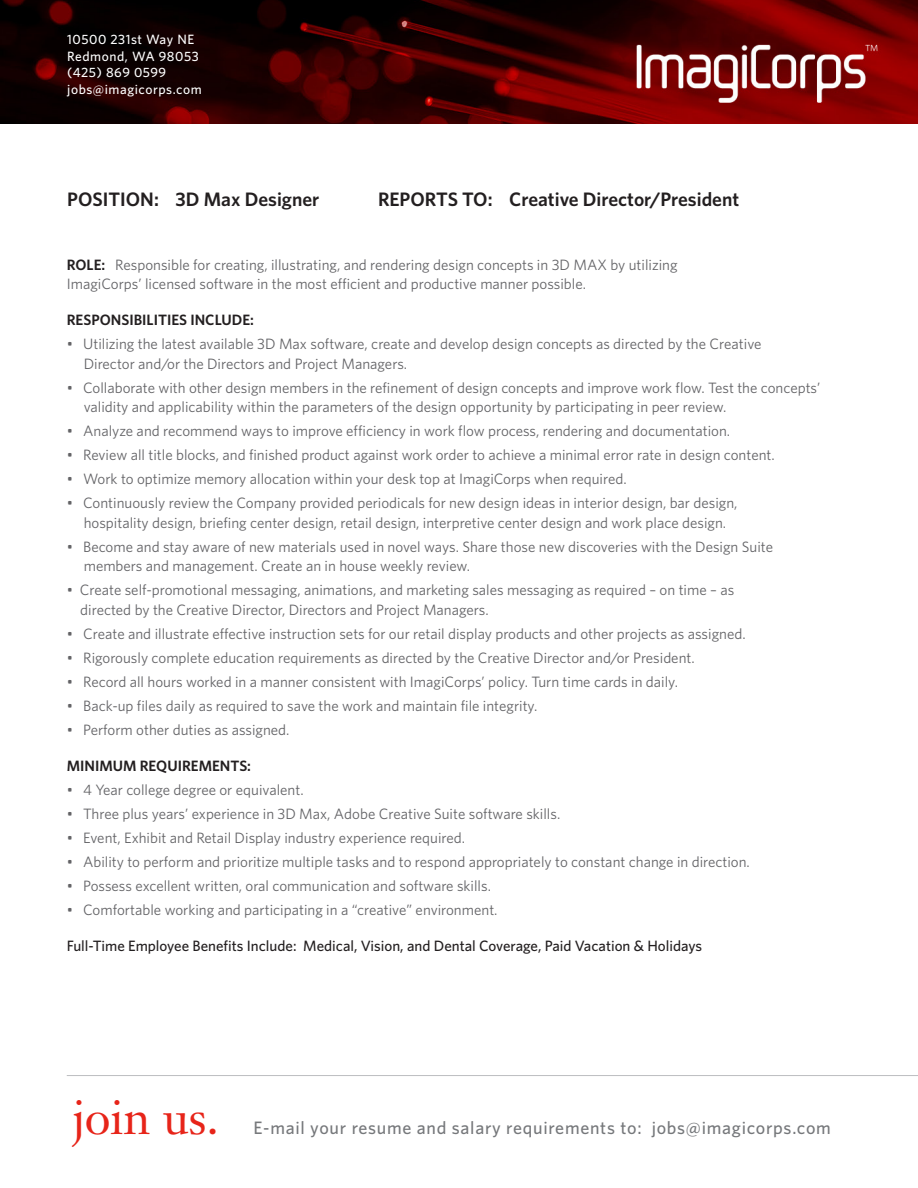
<style>
.page{position:relative;width:918px;height:1188px;background:#fff}
.page>*{position:absolute;margin:0;border:0;box-sizing:border-box;transform-origin:0 0}
.t1{font:48px "Janson Text";color:#e72419}
.t2{font:600 19.5px "Whitney";color:#231f20}
.t3{font:500 18px "Whitney";letter-spacing:.04em;color:#76787b}
.t4{font:15px/19.5px "Whitney";color:#636366}
.t5{font:500 15px "Whitney";color:#231f20}
.t6{font:600 15px "Whitney";color:#231f20}
.t7{font:500 13.5px "Whitney";letter-spacing:.04em;color:#fff}
.s1{font-weight:600;color:#231f20}
</style>
<div class="page">
<img style="left:0;top:0;width:918px;height:123px">
<hr style="left:67px;top:1075px;width:851px;height:1px;background:#bcbdc0">
<p class="t7" style="left:67px;top:31px;width:128px">10500 231st Way NE</p>
<p class="t7" style="left:67px;top:47px;width:133px">Redmond, WA 98053</p>
<p class="t7" style="left:67px;top:64px;width:100px">(425) 869 0599</p>
<p class="t7" style="left:67px;top:80px;width:136px">jobs@imagicorps.com</p>
<p class="t2" style="left:67px;top:186px;width:254px">POSITION: 3D Max Designer</p>
<p class="t2" style="left:378px;top:186px;width:363px">REPORTS TO: Creative Director/President</p>
<p class="t4" style="left:67px;top:254px;width:612px"><span class="s1">ROLE:</span> Responsible for creating, illustrating, and rendering design concepts in 3D MAX by utilizing<br>ImagiCorps’ licensed software in the most efficient and productive manner possible.</p>
<p class="t6" style="left:67px;top:310px;width:189px">RESPONSIBILITIES INCLUDE:</p>
<p class="t4" style="left:67px;top:334px;width:696px">• Utilizing the latest available 3D Max software, create and develop design concepts as directed by the Creative</p>
<p class="t4" style="left:84px;top:353px;width:325px">Director and/or the Directors and Project Managers.</p>
<p class="t4" style="left:84px;top:377px;width:738px;text-indent:-17px">• Collaborate with other design members in the refinement of design concepts and improve work flow. Test the concepts’ validity and applicability within the parameters of the design opportunity by participating in peer review.</p>
<p class="t4" style="left:67px;top:421px;width:665px">• Analyze and recommend ways to improve efficiency in work flow process, rendering and documentation.</p>
<p class="t4" style="left:67px;top:445px;width:710px">• Review all title blocks, and finished product against work order to achieve a minimal error rate in design content.</p>
<p class="t4" style="left:67px;top:469px;width:561px">• Work to optimize memory allocation within your desk top at ImagiCorps when required.</p>
<p class="t4" style="left:67px;top:493px;width:672px;text-align:center">• Continuously review the Company provided periodicals for new design ideas in interior design, bar design, hospitality design, briefing center design, retail design, interpretive center design and work place design.</p>
<p class="t4" style="left:67px;top:536px;width:708px">• Become and stay aware of new materials used in novel ways. Share those new discoveries with the Design Suite</p>
<p class="t4" style="left:84px;top:556px;width:388px">members and management. Create an in house weekly review.</p>
<p class="t4" style="left:67px;top:580px;width:669px">• Create self-promotional messaging, animations, and marketing sales messaging as required – on time – as</p>
<p class="t4" style="left:80px;top:599px;width:410px">directed by the Creative Director, Directors and Project Managers.</p>
<p class="t4" style="left:67px;top:623px;width:680px">• Create and illustrate effective instruction sets for our retail display products and other projects as assigned.</p>
<p class="t4" style="left:67px;top:647px;width:629px">• Rigorously complete education requirements as directed by the Creative Director and/or President.</p>
<p class="t4" style="left:67px;top:671px;width:613px">• Record all hours worked in a manner consistent with ImagiCorps’ policy. Turn time cards in daily.</p>
<p class="t4" style="left:67px;top:695px;width:472px">• Back-up files daily as required to save the work and maintain file integrity.</p>
<p class="t4" style="left:67px;top:719px;width:224px">• Perform other duties as assigned.</p>
<p class="t6" style="left:67px;top:756px;width:186px">MINIMUM REQUIREMENTS:</p>
<p class="t4" style="left:67px;top:779px;width:238px">• 4 Year college degree or equivalent.</p>
<p class="t4" style="left:67px;top:803px;width:495px">• Three plus years’ experience in 3D Max, Adobe Creative Suite software skills.</p>
<p class="t4" style="left:67px;top:827px;width:400px">• Event, Exhibit and Retail Display industry experience required.</p>
<p class="t4" style="left:67px;top:851px;width:685px">• Ability to perform and prioritize multiple tasks and to respond appropriately to constant change in direction.</p>
<p class="t4" style="left:67px;top:875px;width:426px">• Possess excellent written, oral communication and software skills.</p>
<p class="t4" style="left:67px;top:899px;width:432px">• Comfortable working and participating in a “creative” environment.</p>
<p class="t5" style="left:67px;top:936px;width:637px">Full-Time Employee Benefits Include: Medical, Vision, and Dental Coverage, Paid Vacation &amp; Holidays</p>
<p class="t1" style="left:72px;top:1087px;width:148px">join us.</p>
<p class="t3" style="left:254px;top:1116px;width:579px">E-mail your resume and salary requirements to: jobs@imagicorps.com</p>
</div>
